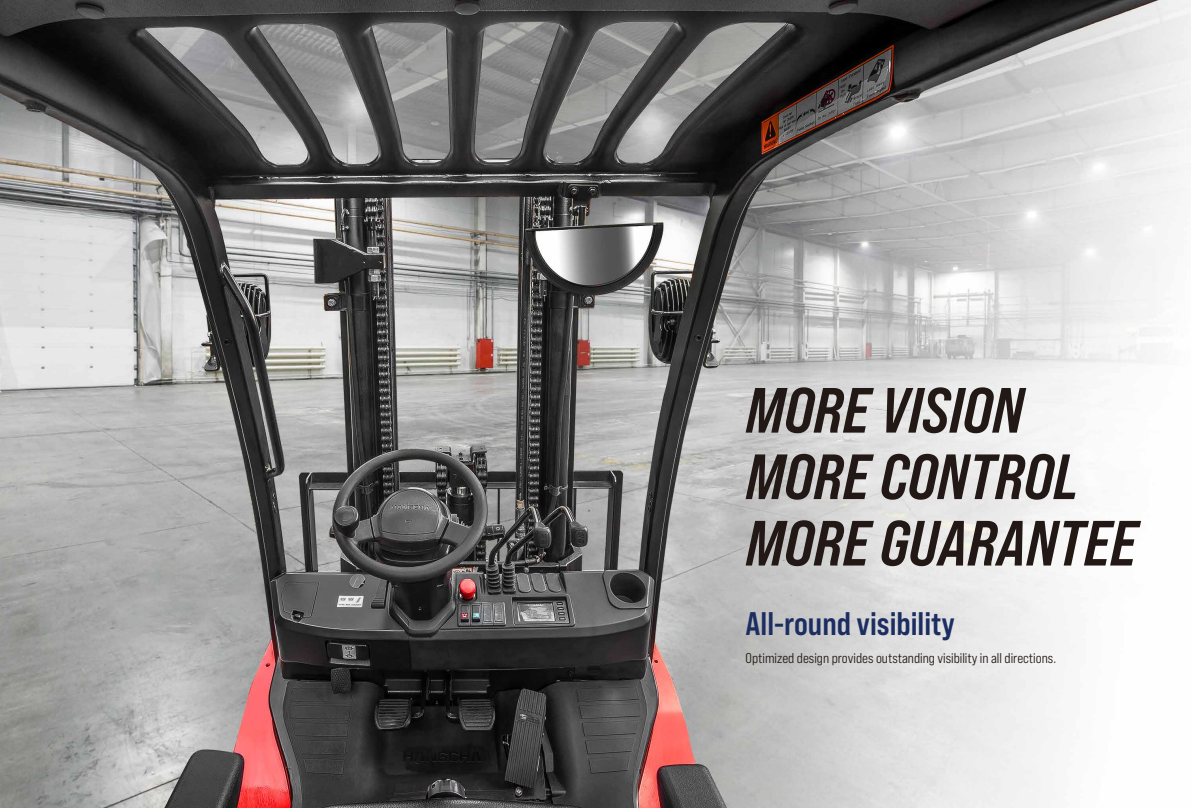
<style>
.page{position:relative;width:1191px;height:808px;background:#fff}
.page>*{position:absolute;margin:0;border:0;box-sizing:border-box;transform-origin:0 0}
.t1{font:63.8px/66.4px "Bebas Neue Pro Sm E Bd It";color:#221815}
.t2{font:32.7px "Bebas Neue Pro Sm E Bd";color:#1c2e61}
.t3{font:14.2px "Bebas Neue Pro Sm E Md";color:#221815}
</style>
<div class="page">
<img style="left:0;top:0;width:1191px;height:808px">
<h1 class="t1" style="left:746px;top:376px;width:392px">MORE VISION<br>MORE CONTROL<br>MORE GUARANTEE</h1>
<h2 class="t2" style="left:745px;top:604px;width:211px">All-round visibility</h2>
<p class="t3" style="left:745px;top:650px;width:312px">Optimized design provides outstanding visibility in all directions.</p>
</div>
